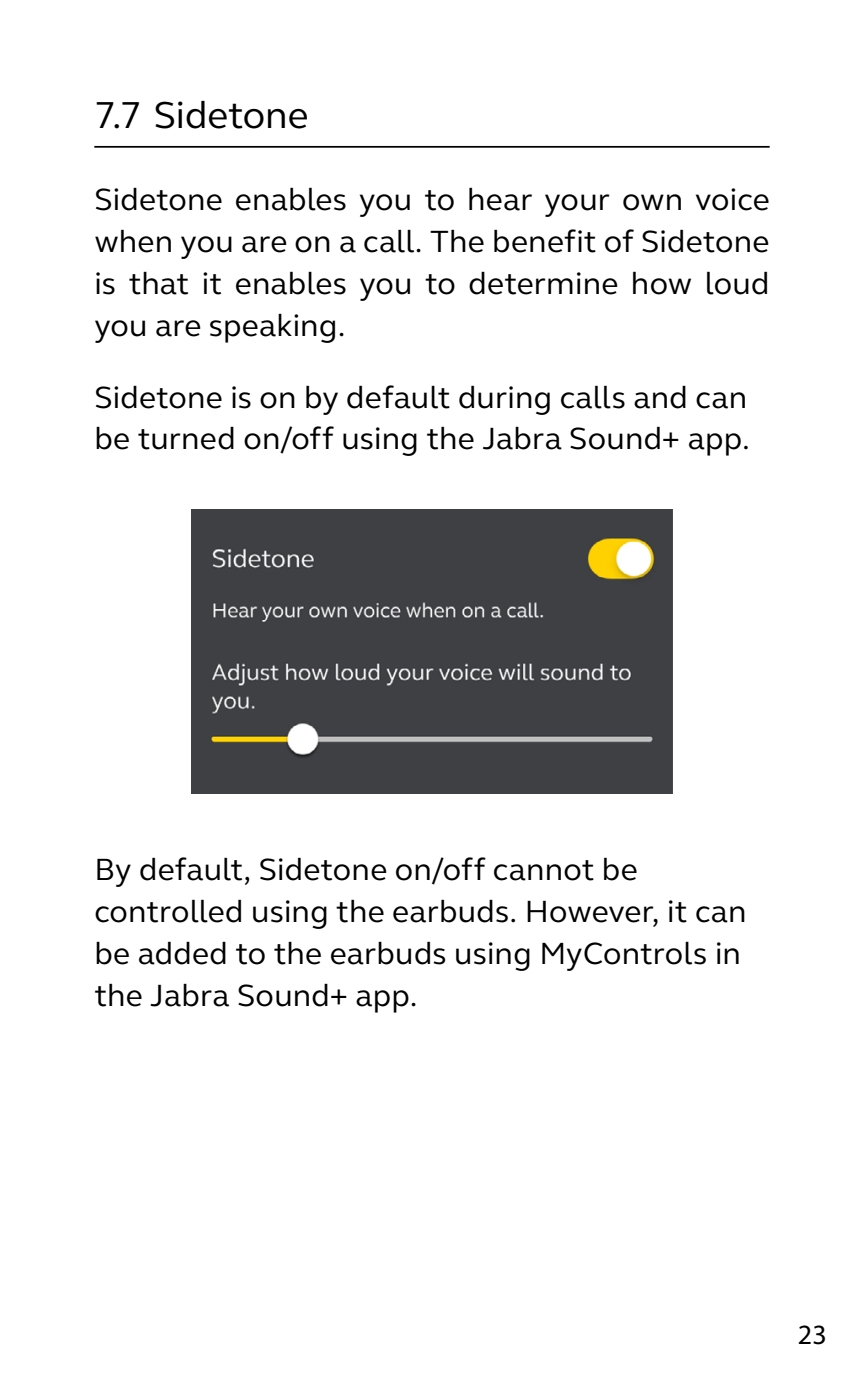
<style>
.page{position:relative;width:864px;height:1389px;background:#fff}
.page>*{position:absolute;margin:0;border:0;box-sizing:border-box;transform-origin:0 0}
.t1{font:38.5px "GN Elliot";color:#000}
.t2{font:31.5px/42px "GN Elliot";letter-spacing:.01em;color:#000}
.t3{font:28px "Myriad Pro";color:#000}
</style>
<div class="page">
<hr style="left:94px;top:146px;width:675px;height:2px;background:#000">
<img style="left:191px;top:510px;width:481px;height:284px">
<p class="t1" style="left:94px;top:89px;width:215px">7.7 Sidetone</p>
<p class="t2" style="left:94px;top:177px;width:676px;text-align:justify">Sidetone enables you to hear your own voice when you are on a call. The benefit of Sidetone is that it enables you to determine how loud you are speaking.</p>
<p class="t2" style="left:94px;top:375px;width:656px">Sidetone is on by default during calls and can be turned on/off using the Jabra Sound+ app.</p>
<p class="t2" style="left:94px;top:848px;width:653px">By default, Sidetone on/off cannot be controlled using the earbuds. However, it can be added to the earbuds using MyControls in the Jabra Sound+ app.</p>
<p class="t3" style="left:797px;top:1317px;width:30px">23</p>
</div>
